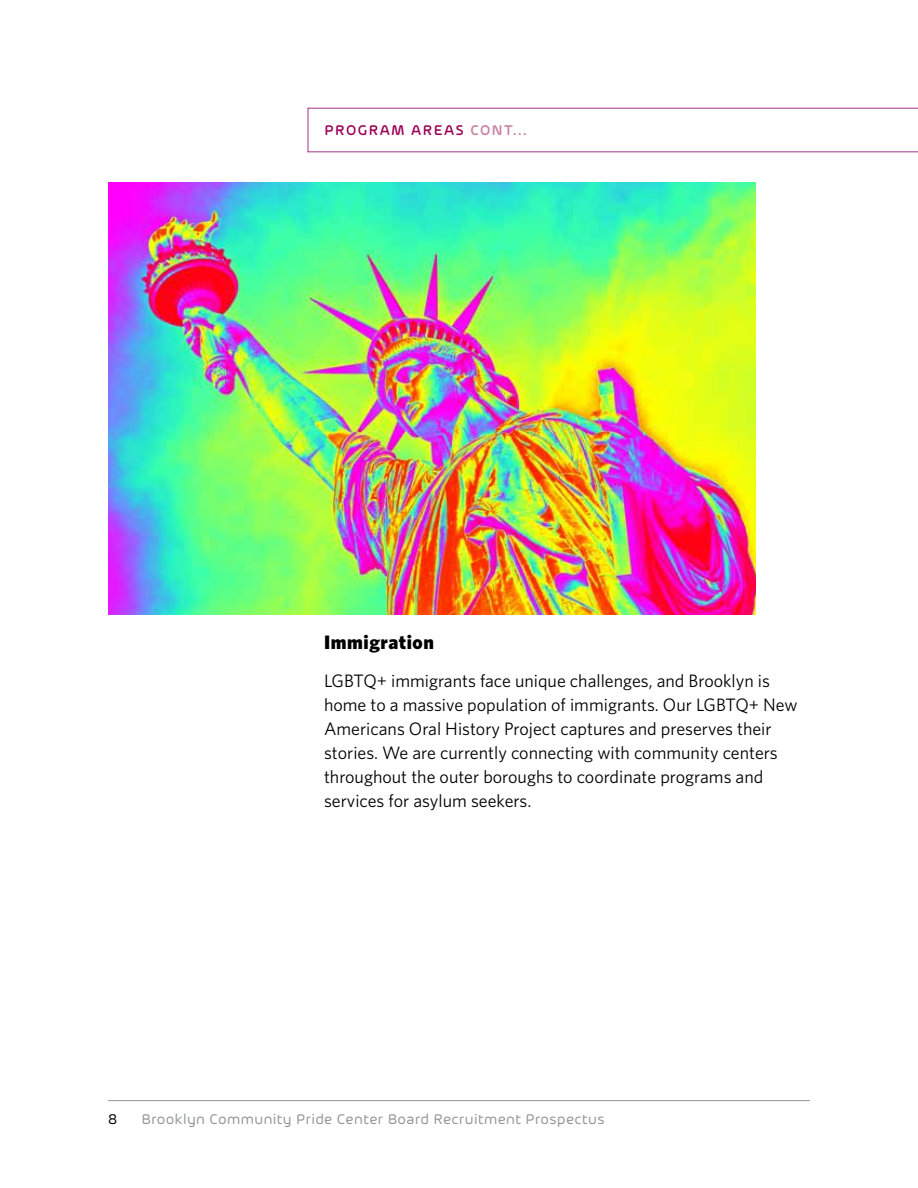
<style>
.page{position:relative;width:918px;height:1188px;background:#fff}
.page>*{position:absolute;margin:0;border:0;box-sizing:border-box;transform-origin:0 0}
.t1{font:900 19.5px "Whitney";letter-spacing:.03em;color:#000}
.t2{font:18px/24px "Whitney";color:#000}
.t3{font:15px "Arlon";letter-spacing:.025em;color:#939598}
.t4{font:500 15px "Arlon";letter-spacing:.1em;color:#9c0058}
.t5{font:15px "Arlon";color:#000}
.s1{color:#c97e9d}
</style>
<div class="page">
<hr style="left:108px;top:1100px;width:702px;height:1px;background:#939598">
<svg style="left:308px;top:108px;width:610px;height:44px"></svg>
<img style="left:108px;top:183px;width:648px;height:432px">
<p class="t4" style="left:324px;top:119px;width:204px">PROGRAM AREAS <span class="s1">CONT...</span></p>
<p class="t1" style="left:324px;top:629px;width:112px">Immigration</p>
<p class="t2" style="left:324px;top:668px;width:475px">LGBTQ+ immigrants face unique challenges, and Brooklyn is home to a massive population of immigrants. Our LGBTQ+ New Americans Oral History Project captures and preserves their stories. We are currently connecting with community centers throughout the outer boroughs to coordinate programs and services for asylum seekers.</p>
<p class="t5" style="left:108px;top:1108px;width:11px">8</p>
<p class="t3" style="left:141px;top:1108px;width:465px">Brooklyn Community Pride Center Board Recruitment Prospectus</p>
</div>
